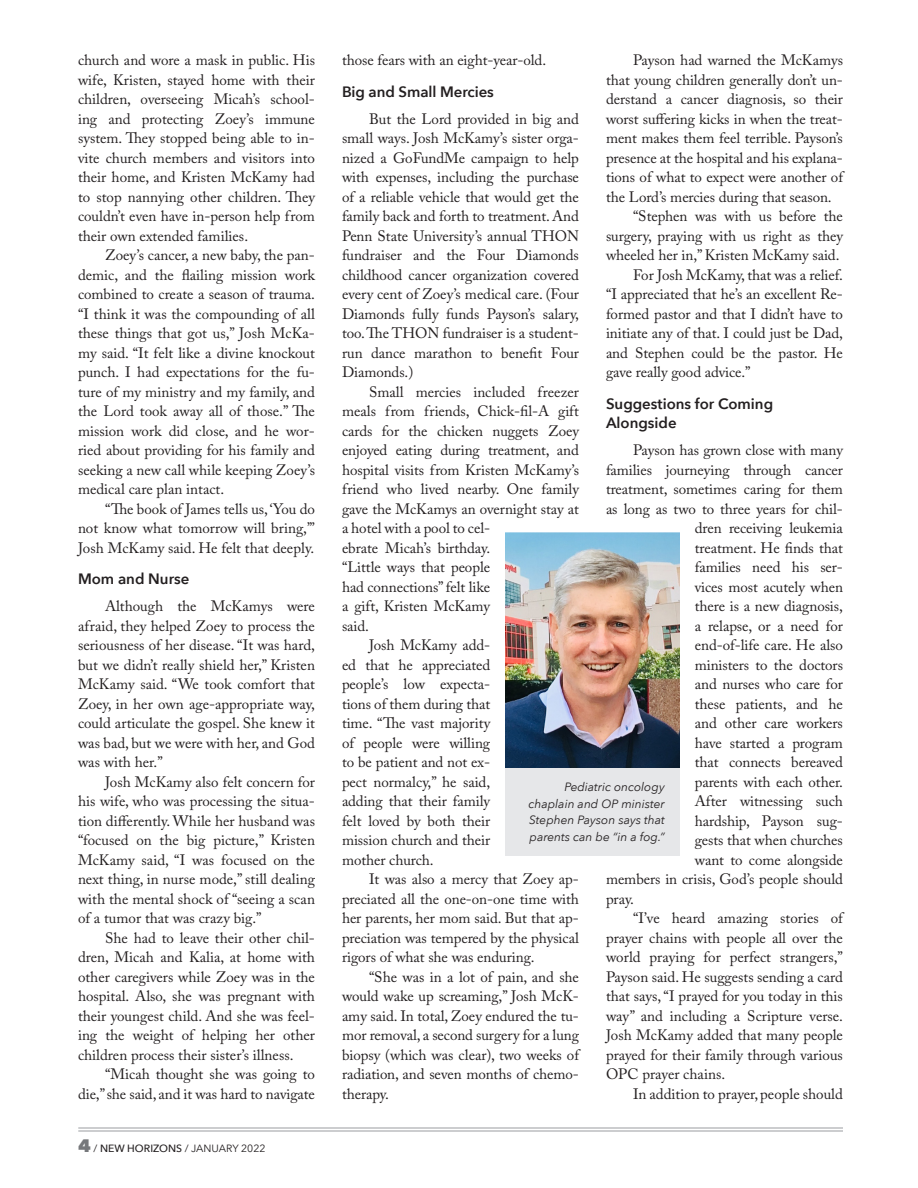
<style>
.page{position:relative;width:918px;height:1188px;background:#fff}
.page>*{position:absolute;margin:0;border:0;box-sizing:border-box;transform-origin:0 0}
.Main_text{font:15px/19.5px "Adobe Caslon Pro";letter-spacing:-.005em;color:#231f20;text-align:justify}
.Main_text_heading{font:600 15px/19.5px "Avenir Next";color:#231f20}
.Photo_Caption{font:italic 12px/16.5px "Avenir Next";color:#231f20;text-align:justify}
.t1{font:10.5px "Avenir Next";color:#231f20}
.s1{font-weight:800;font-size:18px;color:#76787b}
.s2{font-weight:500}
</style>
<div class="page">
<hr style="left:78px;top:1127px;width:765px;height:2px;background:#bcbdc0">
<hr style="left:78px;top:1130px;width:765px;height:2px;background:#bcbdc0">
<div style="left:505px;top:539px;width:175px;height:317px;background:#e6e7e9"></div>
<img style="left:505px;top:533px;width:175px;height:235px">
<p class="Main_text" style="left:78px;top:50px;width:239px">church and wore a mask in public. His wife, Kristen, stayed home with their children, overseeing Micah’s school&shy;ing and protecting Zoey’s immune system. They stopped being able to in&shy;vite church members and visitors into their home, and Kristen McKamy had to stop nannying other children. They couldn’t even have in-person help from their own extended families.</p>
<p class="Main_text" style="left:78px;top:245px;width:239px;text-indent:27px">Zoey’s cancer, a new baby, the pan&shy;demic, and the flailing mission work combined to create a season of trauma. “I think it was the compounding of all these things that got us,” Josh McKa&shy;my said. “It felt like a divine knockout punch. I had expectations for the fu&shy;ture of my ministry and my family, and the Lord took away all of those.” The mission work did close, and he wor&shy;ried about providing for his family and seeking a new call while keeping Zoey’s medical care plan intact.</p>
<p class="Main_text" style="left:78px;top:499px;width:238px;text-indent:27px">“The book of James tells us, ‘You do not know what tomorrow will bring,’” Josh McKamy said. He felt that deeply.</p>
<p class="Main_text_heading" style="left:78px;top:569px;width:113px">Mom and Nurse</p>
<p class="Main_text" style="left:78px;top:596px;width:239px;text-indent:27px">Although the McKamys were afraid, they helped Zoey to process the seriousness of her disease. “It was hard, but we didn’t really shield her,” Kristen McKamy said. “We took comfort that Zoey, in her own age-appropriate way, could articulate the gospel. She knew it was bad, but we were with her, and God was with her.”</p>
<p class="Main_text" style="left:78px;top:772px;width:239px;text-indent:27px">Josh McKamy also felt concern for his wife, who was processing the situa&shy;tion differently. While her husband was “focused on the big picture,” Kristen McKamy said, “I was focused on the next thing, in nurse mode,” still dealing with the mental shock of “seeing a scan of a tumor that was crazy big.”</p>
<p class="Main_text" style="left:78px;top:928px;width:239px;text-indent:27px">She had to leave their other chil&shy;dren, Micah and Kalia, at home with other caregivers while Zoey was in the hospital. Also, she was pregnant with their youngest child. And she was feel&shy;ing the weight of helping her other children process their sister’s illness.</p>
<p class="Main_text" style="left:78px;top:1064px;width:238px;text-align:right">“Micah thought she was going to die,” she said, and it was hard to navigate</p>
<p class="t1" style="left:78px;top:1139px;width:189px"><span class="s1">4</span> / <span class="s2">NEW HORIZONS</span> / JANUARY 2022</p>
<p class="Main_text" style="left:342px;top:50px;width:206px">those fears with an eight-year-old.</p>
<p class="Main_text_heading" style="left:342px;top:81px;width:153px">Big and Small Mercies</p>
<p class="Main_text" style="left:342px;top:109px;width:239px;text-indent:27px">But the Lord provided in big and small ways. Josh McKamy’s sister orga&shy;nized a GoFundMe campaign to help with expenses, including the purchase of a reliable vehicle that would get the family back and forth to treatment. And Penn State University’s annual THON fundraiser and the Four Diamonds childhood cancer organization covered every cent of Zoey’s medical care. (Four Diamonds fully funds Payson’s salary, too. The THON fundraiser is a student&shy;run dance marathon to benefit Four Diamonds.)</p>
<p class="Main_text" style="left:342px;top:382px;width:239px;text-align:left;text-indent:27px">Small mercies included freezer meals from friends, Chick-fil-A gift cards for the chicken nuggets Zoey enjoyed eating during treatment, and hospital visits from Kristen McKamy’s friend who lived nearby. One family gave the McKamys an overnight stay at a hotel with a pool to cel-<br>ebrate Micah’s birthday.<br>“Little ways that people<br>had connections” felt like<br>a gift, Kristen McKamy<br>said.</p>
<p class="Main_text" style="left:342px;top:635px;width:150px;text-indent:27px">Josh McKamy add&shy;ed that he appreciated people’s low expecta&shy;tions of them during that time. “The vast majority of people were willing to be patient and not ex&shy;pect normalcy,” he said, adding that their family felt loved by both their mission church and their mother church.</p>
<p class="Main_text" style="left:342px;top:869px;width:239px;text-indent:27px">It was also a mercy that Zoey ap&shy;preciated all the one-on-one time with her parents, her mom said. But that ap&shy;preciation was tempered by the physical rigors of what she was enduring.</p>
<p class="Main_text" style="left:342px;top:967px;width:239px;text-indent:27px">“She was in a lot of pain, and she would wake up screaming,” Josh McK&shy;amy said. In total, Zoey endured the tu&shy;mor removal, a second surgery for a lung biopsy (which was clear), two weeks of radiation, and seven months of chemo&shy;therapy.</p>
<p class="Main_text" style="left:606px;top:50px;width:239px;text-indent:27px">Payson had warned the McKamys that young children generally don’t un&shy;derstand a cancer diagnosis, so their worst suffering kicks in when the treat&shy;ment makes them feel terrible. Payson’s presence at the hospital and his explana&shy;tions of what to expect were another of the Lord’s mercies during that season.</p>
<p class="Main_text" style="left:606px;top:206px;width:239px;text-indent:27px">“Stephen was with us before the surgery, praying with us right as they wheeled her in,” Kristen McKamy said.</p>
<p class="Main_text" style="left:606px;top:265px;width:239px;text-indent:27px">For Josh McKamy, that was a relief. “I appreciated that he’s an excellent Re&shy;formed pastor and that I didn’t have to initiate any of that. I could just be Dad, and Stephen could be the pastor. He gave really good advice.”</p>
<p class="Main_text_heading" style="left:606px;top:393px;width:169px">Suggestions for Coming<br>Alongside</p>
<p class="Main_text" style="left:633px;top:440px;width:212px">Payson has grown close with many</p>
<p class="Main_text" style="left:606px;top:460px;width:239px">families journeying through cancer</p>
<p class="Main_text" style="left:606px;top:479px;width:238px">treatment, sometimes caring for them</p>
<p class="Main_text" style="left:606px;top:499px;width:239px">as long as two to three years for chil-</p>
<p class="Main_text" style="left:695px;top:518px;width:150px">dren receiving leukemia</p>
<p class="Main_text" style="left:695px;top:538px;width:150px">treatment. He finds that</p>
<p class="Main_text" style="left:695px;top:557px;width:150px">families need his ser-</p>
<p class="Main_text" style="left:695px;top:577px;width:150px">vices most acutely when</p>
<p class="Main_text" style="left:695px;top:596px;width:150px">there is a new diagnosis,</p>
<p class="Main_text" style="left:695px;top:616px;width:150px">a relapse, or a need for</p>
<p class="Main_text" style="left:695px;top:635px;width:150px">end-of-life care. He also</p>
<p class="Main_text" style="left:695px;top:655px;width:150px">ministers to the doctors</p>
<p class="Main_text" style="left:695px;top:674px;width:150px">and nurses who care for</p>
<p class="Main_text" style="left:695px;top:694px;width:150px">these patients, and he</p>
<p class="Main_text" style="left:695px;top:713px;width:150px">and other care workers</p>
<p class="Main_text" style="left:695px;top:733px;width:150px">have started a program</p>
<p class="Main_text" style="left:695px;top:752px;width:150px">that connects bereaved</p>
<p class="Main_text" style="left:695px;top:772px;width:150px">parents with each other.</p>
<p class="Main_text" style="left:695px;top:791px;width:150px">After witnessing such</p>
<p class="Main_text" style="left:695px;top:811px;width:150px">hardship, Payson sug-</p>
<p class="Main_text" style="left:695px;top:830px;width:150px">gests that when churches</p>
<p class="Main_text" style="left:695px;top:850px;width:150px">want to come alongside</p>
<p class="Main_text" style="left:606px;top:869px;width:239px">members in crisis, God’s people should</p>
<p class="Main_text" style="left:606px;top:889px;width:30px">pray.</p>
<p class="Main_text" style="left:606px;top:908px;width:239px;text-indent:27px">“I’ve heard amazing stories of prayer chains with people all over the world praying for perfect strangers,” Payson said. He suggests sending a card that says, “I prayed for you today in this way” and including a Scripture verse.<br>Josh McKamy added that many people prayed for their family through various OPC prayer chains.</p>
<p class="Main_text" style="left:633px;top:1084px;width:211px">In addition to prayer, people should</p>
<p class="Photo_Caption" style="left:528px;top:778px;width:138px;text-indent:36px">Pediatric oncology chaplain and OP minister Stephen Payson says that parents can be “in a fog.”</p>
</div>
